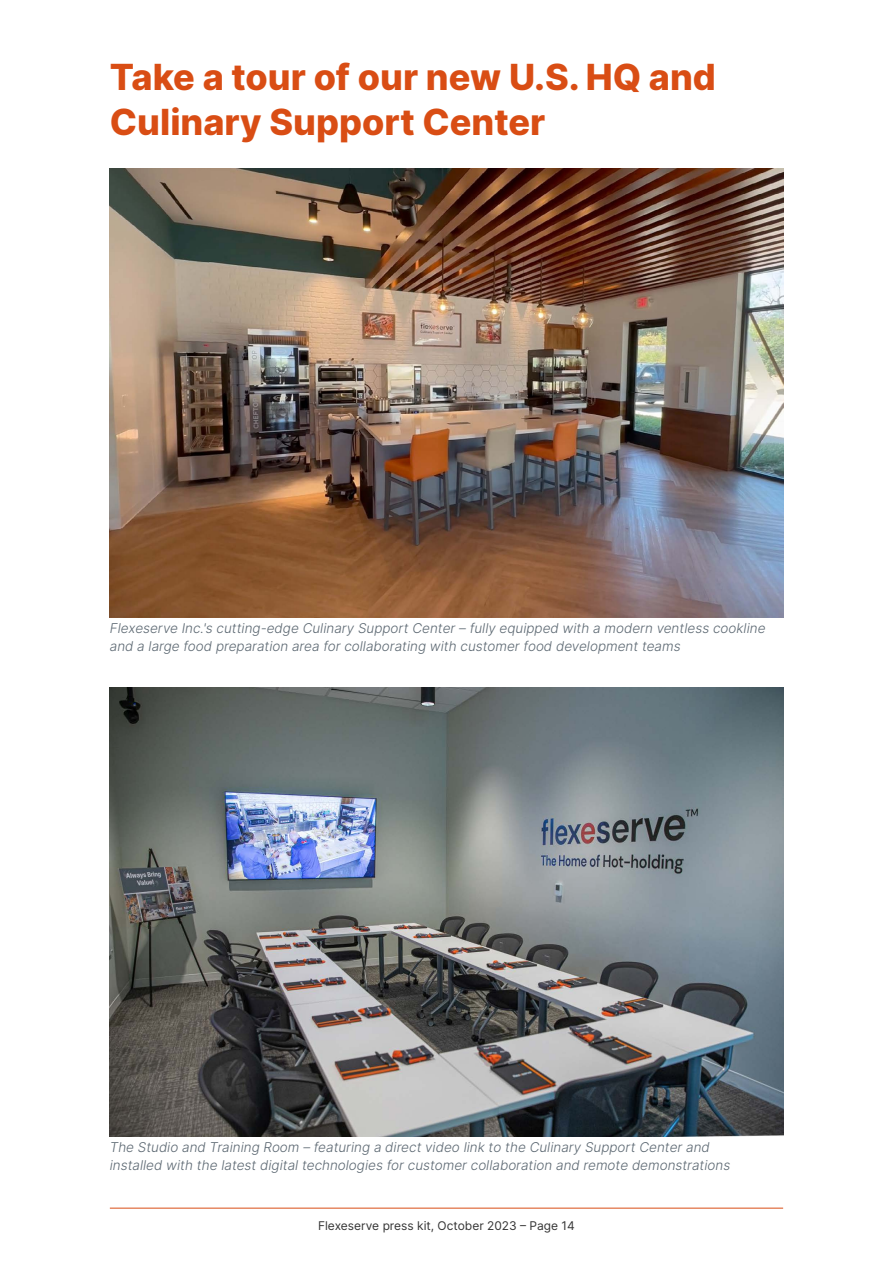
<style>
.page{position:relative;width:893px;height:1263px;background:#fff}
.page>*{position:absolute;margin:0;border:0;box-sizing:border-box;transform-origin:0 0}
.t1{font:800 36px/45px "Inter";color:#d94d14}
.t2{font:italic 300 13.5px/18px "Inter";color:#5b6771}
.t3{font:12px "Inter";color:#333}
</style>
<div class="page">
<hr style="left:110px;top:1208px;width:673px;height:1px;background:#d94d15">
<img style="left:110px;top:168px;width:673px;height:449px">
<img style="left:110px;top:688px;width:673px;height:449px">
<h1 class="t1" style="left:110px;top:53px;width:608px">Take a tour of our new U.S. HQ and<br>Culinary Support Center</h1>
<p class="t2" style="left:110px;top:618px;width:657px">Flexeserve Inc.'s cutting-edge Culinary Support Center – fully equipped with a modern ventless cookline and a large food preparation area for collaborating with customer food development teams</p>
<p class="t2" style="left:110px;top:1137px;width:622px">The Studio and Training Room – featuring a direct video link to the Culinary Support Center and installed with the latest digital technologies for customer collaboration and remote demonstrations</p>
<p class="t3" style="left:318px;top:1216px;width:258px">Flexeserve press kit, October 2023 – Page 14</p>
</div>
